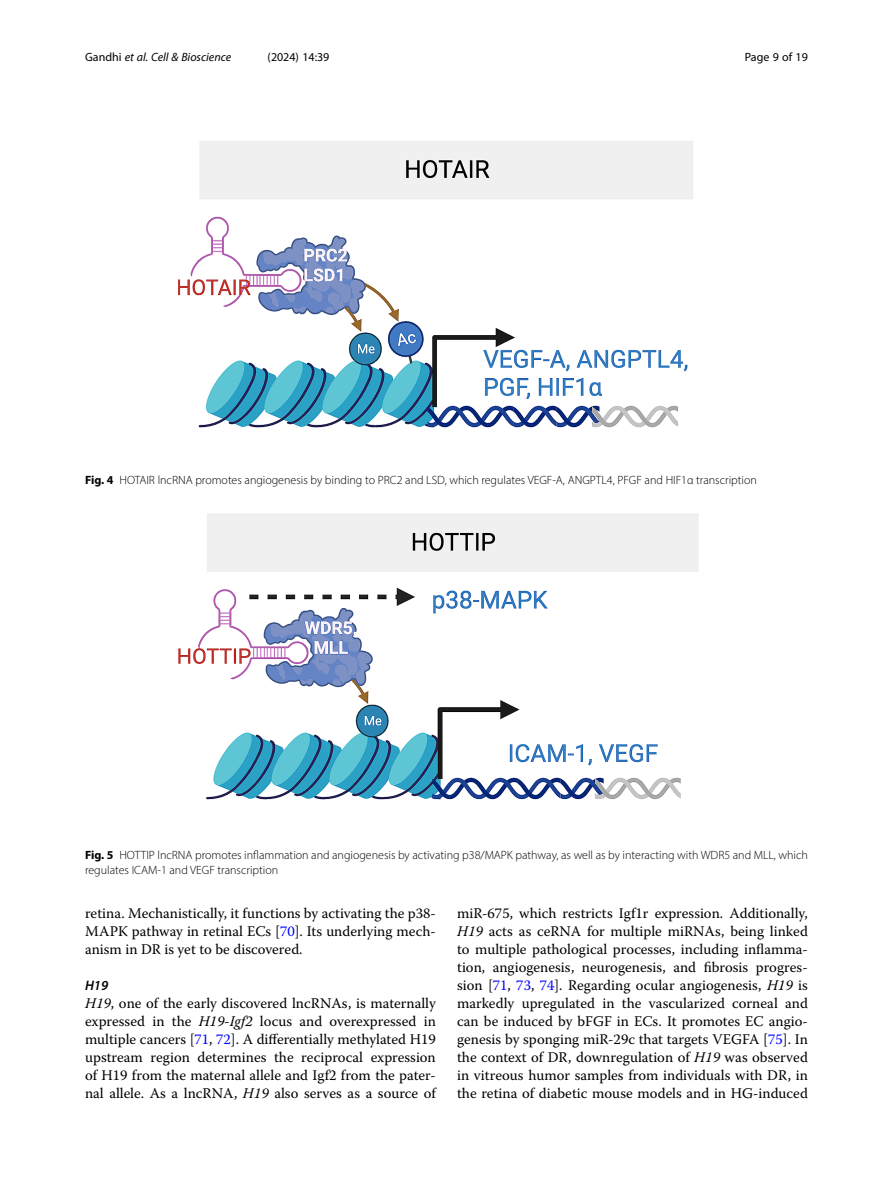
<style>
.page{position:relative;width:893px;height:1191px;background:#fff}
.page>*{position:absolute;margin:0;border:0;box-sizing:border-box;transform-origin:0 0}
.Body_Text{font:14.7px/18px "Warnock Pro";color:#000;text-align:justify}
.Head_3{font:italic 600 13.8px "Myriad Pro";color:#000}
.Figure_Caption{font:300 12px/15px "Myriad Pro";color:#000}
.t1{font:italic 12px "Myriad Pro";color:#000}
.t2{font:12px "Myriad Pro";color:#000}
.s1{font-style:normal}
.s2{font-weight:700}
.s3{color:#00f}
.s4{font-style:italic}
</style>
<div class="page">
<img style="left:178px;top:514px;width:521px;height:286px">
<img style="left:178px;top:141px;width:515px;height:287px">
<p class="t1" style="left:85px;top:50px;width:148px"><span class="s1">Gandhi</span> et al. Cell &amp; Bioscience</p>
<p class="t2" style="left:268px;top:50px;width:63px">(2024) 14:39</p>
<p class="t2" style="left:745px;top:50px;width:65px">Page 9 of 19</p>
<p class="Figure_Caption" style="left:85px;top:472px;width:673px"><span class="s2">Fig. 4</span> HOTAIR lncRNA promotes angiogenesis by binding to PRC2 and LSD, which regulates VEGF-A, ANGPTL4, PFGF and HIF1α transcription</p>
<p class="Figure_Caption" style="left:85px;top:847px;width:724px"><span class="s2">Fig. 5</span> HOTTIP lncRNA promotes inflammation and angiogenesis by activating p38/MAPK pathway, as well as by interacting with WDR5 and MLL, which regulates ICAM-1 and VEGF transcription</p>
<p class="Body_Text" style="left:85px;top:904px;width:352px">retina. Mechanistically, it functions by activating the p38- MAPK pathway in retinal ECs [<span class="s3">70</span>]. Its underlying mech&shy;anism in DR is yet to be discovered.</p>
<p class="Head_3" style="left:85px;top:977px;width:25px">H19</p>
<p class="Body_Text" style="left:85px;top:994px;width:352px"><span class="s4">H19</span>, one of the early discovered lncRNAs, is maternally expressed in the <span class="s4">H19-Igf2</span> locus and overexpressed in multiple cancers [<span class="s3">71</span>, <span class="s3">72</span>]. A differentially methylated H19 upstream region determines the reciprocal expression of H19 from the maternal allele and Igf2 from the pater&shy;nal allele. As a lncRNA, <span class="s4">H19</span> also serves as a source of</p>
<p class="Body_Text" style="left:457px;top:904px;width:352px">miR-675, which restricts Igf1r expression. Additionally, <span class="s4">H19</span> acts as ceRNA for multiple miRNAs, being linked to multiple pathological processes, including inflamma&shy;tion, angiogenesis, neurogenesis, and fibrosis progres&shy;sion [<span class="s3">71</span>, <span class="s3">73</span>, <span class="s3">74</span>]. Regarding ocular angiogenesis, <span class="s4">H19</span> is markedly upregulated in the vascularized corneal and can be induced by bFGF in ECs. It promotes EC angio&shy;genesis by sponging miR-29c that targets VEGFA [<span class="s3">75</span>]. In the context of DR, downregulation of <span class="s4">H19</span> was observed in vitreous humor samples from individuals with DR, in the retina of diabetic mouse models and in HG-induced</p>
</div>
